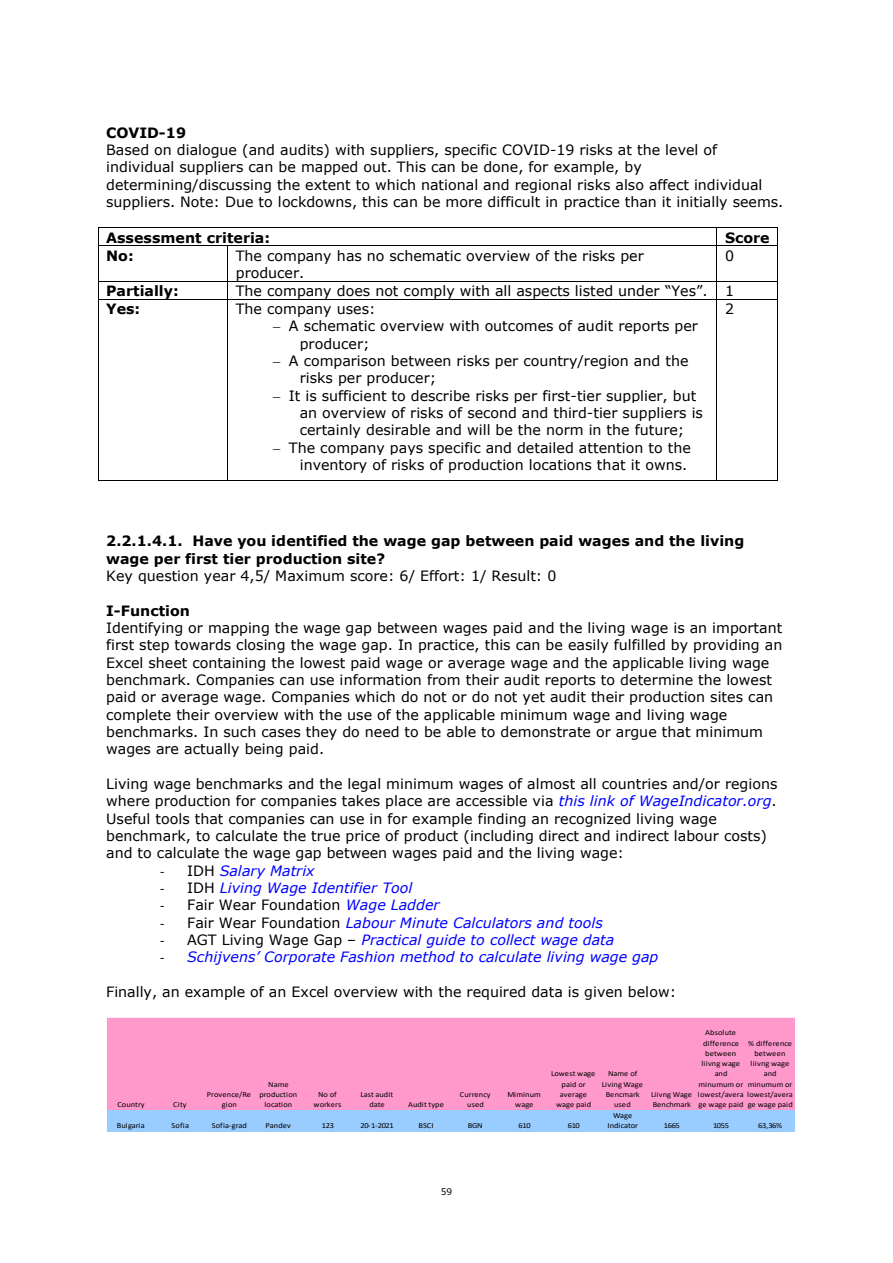
<style>
.page{position:relative;width:893px;height:1263px;background:#fff}
.page>*{position:absolute;margin:0;border:0;box-sizing:border-box;transform-origin:0 0}
.t1{font:14.25px/17.2px "Verdana";color:#000}
.t2{font:italic 14.25px "Verdana";color:#00f}
.t3{font:700 14.25px/17.2px "Verdana";color:#000}
.t4{font:9px "Verdana";color:#000}
.t5{font:7.8px/10.4px "Calibri";letter-spacing:.005em;color:#000;text-align:center;scale:1.09 1}
.t6{font:7.8px "Calibri";letter-spacing:.025em;color:#000;scale:1.09 1}
.s1{font-style:italic;color:#00f}
.s2{font-family:"Calibri";font-style:normal;color:#000}
.s3{font-style:normal;color:#000}
.s4{font-family:"Calibri"}
</style>
<div class="page">
<hr style="left:98px;top:228px;width:619px;height:1px;background:#000">
<hr style="left:717px;top:228px;width:61px;height:1px;background:#000">
<svg style="left:98px;top:229px;width:1px;height:17px"></svg>
<hr style="left:98px;top:246px;width:129px;height:1px;background:#000">
<hr style="left:228px;top:246px;width:489px;height:1px;background:#000">
<hr style="left:717px;top:246px;width:61px;height:1px;background:#000">
<hr style="left:98px;top:246px;width:1px;height:35px;background:#000">
<hr style="left:227px;top:246px;width:1px;height:35px;background:#000">
<hr style="left:717px;top:246px;width:1px;height:35px;background:#000">
<hr style="left:778px;top:246px;width:1px;height:35px;background:#000">
<hr style="left:98px;top:281px;width:129px;height:1px;background:#000">
<hr style="left:228px;top:281px;width:489px;height:1px;background:#000">
<hr style="left:717px;top:281px;width:61px;height:1px;background:#000">
<svg style="left:98px;top:282px;width:1px;height:17px"></svg>
<hr style="left:98px;top:299px;width:129px;height:1px;background:#000">
<svg style="left:227px;top:281px;width:1px;height:19px"></svg>
<hr style="left:228px;top:299px;width:489px;height:1px;background:#000">
<hr style="left:717px;top:299px;width:61px;height:1px;background:#000">
<hr style="left:98px;top:300px;width:1px;height:180px;background:#000">
<hr style="left:98px;top:480px;width:129px;height:1px;background:#000">
<hr style="left:227px;top:300px;width:1px;height:180px;background:#000">
<hr style="left:228px;top:480px;width:489px;height:1px;background:#000">
<hr style="left:717px;top:300px;width:1px;height:180px;background:#000">
<hr style="left:717px;top:480px;width:61px;height:1px;background:#000">
<hr style="left:778px;top:300px;width:1px;height:180px;background:#000">
<div style="left:107px;top:1018px;width:688px;height:93px;background:#f9c"></div>
<div style="left:107px;top:1110px;width:688px;height:22px;background:#9cf"></div>
<p class="t3" style="left:106px;top:124px;width:81px">COVID-19</p>
<p class="t1" style="left:106px;top:141px;width:679px">Based on dialogue (and audits) with suppliers, specific COVID-19 risks at the level of individual suppliers can be mapped out. This can be done, for example, by determining/discussing the extent to which national and regional risks also affect individual suppliers. Note: Due to lockdowns, this can be more difficult in practice than it initially seems.</p>
<p class="t3" style="left:106px;top:228px;width:165px">Assessment criteria:</p>
<p class="t3" style="left:725px;top:228px;width:46px">Score</p>
<p class="t3" style="left:106px;top:246px;width:29px">No:</p>
<p class="t1" style="left:236px;top:246px;width:409px">The company has no schematic overview of the risks per producer.</p>
<p class="t1" style="left:725px;top:246px;width:11px">0</p>
<p class="t3" style="left:106px;top:282px;width:74px">Partially:</p>
<p class="t1" style="left:236px;top:282px;width:473px">The company does not comply with all aspects listed under “Yes”.</p>
<p class="t1" style="left:725px;top:282px;width:11px">1</p>
<p class="t3" style="left:106px;top:300px;width:36px">Yes:</p>
<p class="t1" style="left:236px;top:300px;width:141px">The company uses:</p>
<p class="t1" style="left:300px;top:317px;width:400px;text-indent:-27px">− A schematic overview with outcomes of audit reports per producer;</p>
<p class="t1" style="left:300px;top:352px;width:390px;text-indent:-27px">− A comparison between risks per country/region and the risks per producer;</p>
<p class="t1" style="left:300px;top:386px;width:405px;text-indent:-27px">− It is sufficient to describe risks per first-tier supplier, but an overview of risks of second and third-tier suppliers is certainly desirable and will be the norm in the future;</p>
<p class="t1" style="left:273px;top:438px;width:420px;text-align:right">− The company pays specific and detailed attention to the inventory of risks of production locations that it owns.</p>
<p class="t1" style="left:725px;top:300px;width:11px">2</p>
<p class="t3" style="left:106px;top:532px;width:640px">2.2.1.4.1. Have you identified the wage gap between paid wages and the living wage per first tier production site?</p>
<p class="t1" style="left:106px;top:567px;width:452px">Key question year 4,5/ Maximum score: 6/ Effort: 1/ Result: 0</p>
<p class="t3" style="left:106px;top:601px;width:85px">I-Function</p>
<p class="t1" style="left:106px;top:619px;width:678px">Identifying or mapping the wage gap between wages paid and the living wage is an important first step towards closing the wage gap. In practice, this can be easily fulfilled by providing an Excel sheet containing the lowest paid wage or average wage and the applicable living wage benchmark. Companies can use information from their audit reports to determine the lowest paid or average wage. Companies which do not or do not yet audit their production sites can complete their overview with the use of the applicable minimum wage and living wage benchmarks. In such cases they do need to be able to demonstrate or argue that minimum wages are actually being paid.</p>
<p class="t1" style="left:106px;top:775px;width:673px">Living wage benchmarks and the legal minimum wages of almost all countries and/or regions where production for companies takes place are accessible via <span class="s1">this link of WageIndicator.org</span>.</p>
<p class="t1" style="left:106px;top:809px;width:662px">Useful tools that companies can use in for example finding an recognized living wage benchmark, to calculate the true price of product (including direct and indirect labour costs) and to calculate the wage gap between wages paid and the living wage:</p>
<p class="t2" style="left:160px;top:861px;width:156px"><span class="s2">-</span> <span class="s3">IDH</span> Salary Matrix</p>
<p class="t2" style="left:160px;top:878px;width:254px"><span class="s2">-</span> <span class="s3">IDH</span> Living Wage Identifier Tool</p>
<p class="t1" style="left:160px;top:896px;width:281px"><span class="s4">-</span> Fair Wear Foundation <span class="s1">Wage Ladder</span></p>
<p class="t2" style="left:160px;top:913px;width:444px"><span class="s2">-</span> <span class="s3">Fair Wear Foundation</span> Labour Minute Calculators and tools</p>
<p class="t2" style="left:160px;top:930px;width:456px"><span class="s2">-</span> <span class="s3">AGT Living Wage Gap –</span> Practical guide to collect wage data</p>
<p class="t2" style="left:160px;top:948px;width:500px"><span class="s2">-</span> Schijvens’ Corporate Fashion method to calculate living wage gap</p>
<p class="t1" style="left:106px;top:982px;width:571px">Finally, an example of an Excel overview with the required data is given below:</p>
<p class="t5" style="left:117px;top:1100px;width:26px">Country</p>
<p class="t5" style="left:173px;top:1100px;width:14px">City</p>
<p class="t5" style="left:207px;top:1090px;width:42px">Provence/Re gion</p>
<p class="t5" style="left:259px;top:1079px;width:36px">Name production location</p>
<p class="t5" style="left:314px;top:1090px;width:27px">No of workers</p>
<p class="t5" style="left:361px;top:1090px;width:32px">Last audit date</p>
<p class="t5" style="left:408px;top:1100px;width:34px">Audit type</p>
<p class="t5" style="left:460px;top:1090px;width:30px">Currency used</p>
<p class="t5" style="left:507px;top:1090px;width:32px">Miminum wage</p>
<p class="t5" style="left:551px;top:1069px;width:42px">Lowest wage paid or average wage paid</p>
<p class="t5" style="left:602px;top:1069px;width:39px">Name of<br>Living Wage<br>Bencmark used</p>
<p class="t5" style="left:705px;top:1028px;width:30px">Absolute</p>
<p class="t6" style="left:703px;top:1040px;width:34px">difference</p>
<p class="t5" style="left:705px;top:1049px;width:30px">between</p>
<p class="t5" style="left:701px;top:1059px;width:37px">liivng wage</p>
<p class="t5" style="left:715px;top:1069px;width:13px">and</p>
<p class="t5" style="left:699px;top:1079px;width:43px">minumum or</p>
<p class="t5" style="left:698px;top:1090px;width:89px">lowest/avera lowest/avera</p>
<p class="t5" style="left:699px;top:1100px;width:43px">ge wage paid</p>
<p class="t5" style="left:748px;top:1038px;width:43px">% difference between liivng wage and minumum or</p>
<p class="t5" style="left:748px;top:1100px;width:43px">ge wage paid</p>
<p class="t5" style="left:651px;top:1090px;width:39px;text-align:left">Liivng Wage<br>Benchmark</p>
<p class="t5" style="left:117px;top:1121px;width:27px">Bulgaria</p>
<p class="t5" style="left:172px;top:1121px;width:17px">Sofia</p>
<p class="t5" style="left:212px;top:1121px;width:34px">Sofia-grad</p>
<p class="t5" style="left:266px;top:1121px;width:25px">Pandev</p>
<p class="t5" style="left:322px;top:1121px;width:13px">123</p>
<p class="t5" style="left:361px;top:1121px;width:32px">20-1-2021</p>
<p class="t5" style="left:419px;top:1121px;width:15px">BSCI</p>
<p class="t5" style="left:468px;top:1121px;width:15px">BGN</p>
<p class="t5" style="left:519px;top:1121px;width:13px">610</p>
<p class="t5" style="left:568px;top:1121px;width:13px">610</p>
<p class="t5" style="left:607px;top:1111px;width:30px">Wage<br>Indicator</p>
<p class="t5" style="left:664px;top:1121px;width:16px">1665</p>
<p class="t5" style="left:713px;top:1121px;width:16px">1055</p>
<p class="t5" style="left:758px;top:1121px;width:23px">63,36%</p>
<p class="t4" style="left:441px;top:1186px;width:13px">59</p>
</div>
